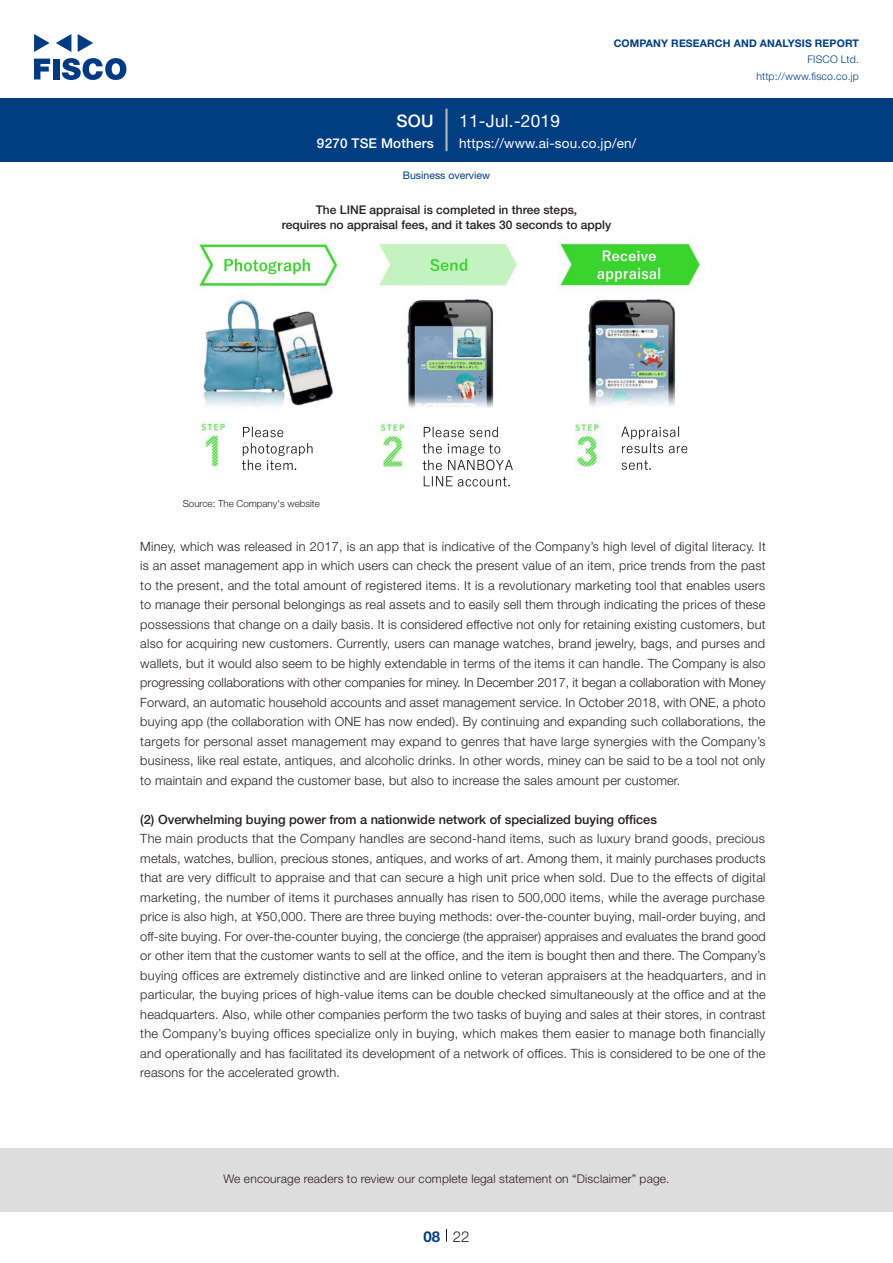
<style>
.page{position:relative;width:893px;height:1263px;background:#fff}
.page>*{position:absolute;margin:0;border:0;box-sizing:border-box;transform-origin:0 0}
.t1{font:17.25px "Helvetica Neue LT Std";letter-spacing:.015em;color:#fff}
.t2{font:500 17.25px "Helvetica Neue LT Std";color:#fff}
.t3{font:300 15px "Helvetica Neue LT Std";color:#231f20}
.t4{font:700 15px "Helvetica Neue LT Std";color:#003d81}
.t5{font:13.5px "Helvetica Neue LT Std";letter-spacing:.015em;color:#fff}
.t6{font:500 13.5px "Helvetica Neue LT Std";letter-spacing:.015em;color:#fff}
.本文3mm_e{font:300 12.75px/19.5px "Helvetica Neue LT Std";letter-spacing:.015em;color:#231f20;text-align:justify}
.小タイトル3mm_e{font:500 12.75px "Helvetica Neue LT Std";color:#231f20}
.チャートタイトル_e{font:500 12px/15px "Helvetica Neue LT Std";color:#231f20;text-align:center}
.t7{font:300 12px "Helvetica Neue LT Std";letter-spacing:.015em;color:#231f20}
.t8{font:700 10.5px "Helvetica Neue LT Std";letter-spacing:.015em;color:#003d81}
.t9{font:300 10.5px/16.5px "Helvetica Neue LT Std";letter-spacing:.015em;color:#003d81;text-align:right}
.ヘッダー_e{font:10.5px "Helvetica Neue LT Std";color:#003d81}
.表組み基本スタイル_en{font:300 9.75px "Helvetica Neue LT Std";color:#231f20}
</style>
<div class="page">
<div style="left:0;top:1148px;width:893px;height:64px;background:#ddd"></div>
<svg style="left:34px;top:59px;width:16px;height:20px"></svg>
<div style="left:53px;top:59px;width:6px;height:20px;background:#003a83"></div>
<svg style="left:62px;top:58px;width:64px;height:22px"></svg>
<svg style="left:34px;top:34px;width:16px;height:18px"></svg>
<svg style="left:78px;top:34px;width:15px;height:18px"></svg>
<svg style="left:56px;top:34px;width:15px;height:18px"></svg>
<div style="left:0;top:98px;width:893px;height:64px;background:#003d81"></div>
<hr style="left:445px;top:109px;width:3px;height:42px;background:#b5b5b6">
<svg style="left:446px;top:1229px;width:1px;height:13px"></svg>
<img style="left:196px;top:240px;width:507px;height:247px">
<h1 class="t2" style="left:396px;top:110px;width:39px">SOU</h1>
<p class="t6" style="left:317px;top:135px;width:118px">9270 TSE Mothers</p>
<h1 class="t1" style="left:459px;top:110px;width:102px">11-Jul.-2019</h1>
<p class="t8" style="left:614px;top:37px;width:247px">COMPANY RESEARCH AND ANALYSIS REPORT</p>
<p class="t9" style="left:756px;top:51px;width:104px">FISCO Ltd. http://www.fisco.co j p.</p>
<p class="t5" style="left:459px;top:135px;width:179px">https://www.ai-sou.co j p. /en/</p>
<p class="ヘッダー_e" style="left:403px;top:169px;width:89px">Business overview</p>
<p class="チャートタイトル_e" style="left:282px;top:202px;width:331px">The LINE appraisal is completed in three steps,<br>requires no appraisal fees, and it takes 30 seconds to apply</p>
<p class="表組み基本スタイル_en" style="left:183px;top:498px;width:138px">Source: The Company s' website</p>
<p class="本文3mm_e" style="left:140px;top:536px;width:627px">Miney, which was released in 2017, is an app that is indicative of the Company s’ high level of digital literacy It. is an asset management app in which users can check the present value of an item, price trends from the past to the present, and the total amount of registered items isIt. a revolutionary marketing tool that enables users to manage their personal belongings as real assets and to easily sell them through indicating the prices of these possessions that change on a daily basis isIt. considered effective not only for retaining existing customers, but also for acquiring new customers. Currently, users can manage watches, brand jewelry, bags, and purses and wallets, but it would also seem to be highly extendable in terms of the items it can handle. The Company is also progressing collaborations with other companies for miney In. December 2017, it began a collaboration with Money Forward, an automatic household accounts and asset management service In. October 2018, with ONE a, photo buying app (the collaboration with ONE has now ended .) By continuing and expanding such collaborations, the targets for personal asset management may expand to genres that have large synergies with the Company s’ business, like real estate, antiques, and alcoholic drinks In. other words, miney can be said to be a tool not only to maintain and expand the customer base, but also to increase the sales amount per customer.</p>
<p class="小タイトル3mm_e" style="left:140px;top:811px;width:518px">2( ) Overwhelming buying power from a nationwide network of specialized buying offices</p>
<p class="本文3mm_e" style="left:140px;top:829px;width:627px">The main products that the Company handles are second-hand items, such as luxury brand goods, precious metals, watches, bullion, precious stones, antiques, and works of art. Among them it, mainly purchases products that are very difficult to appraise and that can secure a high unit price when sold. Due to the effects of digital marketing, the number of items it purchases annually has risen to 500,000 items, while the average purchase price is also high, at ¥50,000. There are three buying methods: over-the-counter buying, mail-order buying, and off-site buying. For over-the-counter buying, the concierge (the appraiser) appraises and evaluates the brand good or other item that the customer wants to sell at the office, and the item is bought then and there. The Company s’ buying offices are extremely distinctive and are linked online to veteran appraisers at the headquarters, and in particular, the buying prices of high-value items can be double checked simultaneously at the office and at the headquarters. Also, while other companies perform the two tasks of buying and sales at their stores in, contrast the Company s’ buying offices specialize only in buying, which makes them easier to manage both financially and operationally and has facilitated its development of a network of offices. This is considered to be one of the reasons for the accelerated growth.</p>
<p class="t7" style="left:223px;top:1171px;width:448px">We encourage readers to review our complete legal statement on “Disclaimer” page.</p>
<p class="t4" style="left:423px;top:1227px;width:18px">08</p>
<p class="t3" style="left:453px;top:1227px;width:18px">22</p>
</div>
